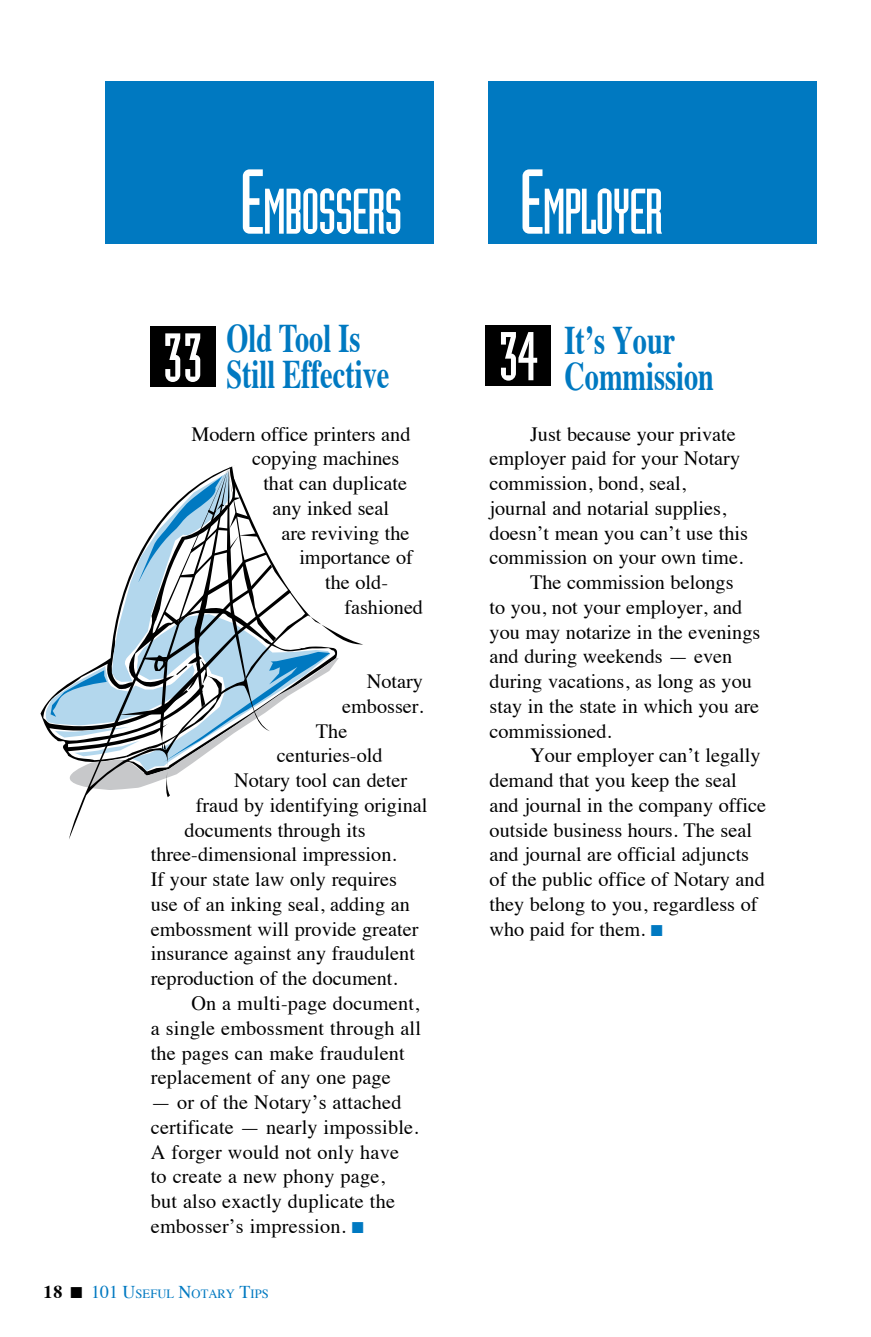
<style>
.page{position:relative;width:871px;height:1337px;background:#fff}
.page>*{position:absolute;margin:0;border:0;box-sizing:border-box;transform-origin:0 0}
.t1{font:63px "Industria Solid";letter-spacing:-.03em;color:#fff}
.t2{font:700 40.5px/36px "Times";color:#0079c1;scale:.7 1}
.t3{font:20.25px/24.8px "Times";color:#000}
.t4{font:12.6px "Times";color:#0079c1}
.s1{font-size:90px}
.s2{font-family:"Industria Solid";font-weight:400;font-size:67.5px;color:#fff}
.s3{color:#0079c1}
.s4{font-weight:700;font-size:18px;color:#000}
.s5{color:#000}
.s6{font-size:18px}
</style>
<div class="page">
<div style="left:106px;top:81px;width:328px;height:163px;background:#0079c1"></div>
<div style="left:150px;top:326px;width:66px;height:61px;background:#000"></div>
<div style="left:485px;top:325px;width:66px;height:61px;background:#000"></div>
<div style="left:489px;top:81px;width:328px;height:163px;background:#0079c1"></div>
<svg style="left:40px;top:683px;width:29px;height:74px"></svg>
<svg style="left:69px;top:466px;width:294px;height:373px"></svg>
<h1 class="t1" style="left:239px;top:177px;width:165px"><span class="s1">E</span>MBOSSERS</h1>
<h1 class="t1" style="left:519px;top:177px;width:146px"><span class="s1">E</span>MPLOYER</h1>
<h2 class="t2" style="left:226px;top:316px;width:234px;text-indent:-64px"><span class="s2">33</span> Old Tool Is<br>Still Effective</h2>
<h2 class="t2" style="left:564px;top:318px;width:215px;text-indent:-66px"><span class="s2">34</span> It’s Your<br>Commission</h2>
<p class="t3" style="left:191px;top:420px;width:221px">Modern office printers and</p>
<p class="t3" style="left:252px;top:444px;width:149px">copying machines</p>
<p class="t3" style="left:263px;top:469px;width:145px">that can duplicate</p>
<p class="t3" style="left:272px;top:494px;width:118px">any inked seal</p>
<p class="t3" style="left:281px;top:519px;width:130px">are reviving the</p>
<p class="t3" style="left:299px;top:543px;width:115px">importance of</p>
<p class="t3" style="left:325px;top:568px;width:64px">the old-</p>
<p class="t3" style="left:344px;top:593px;width:80px">fashioned</p>
<p class="t3" style="left:367px;top:667px;width:58px">Notary</p>
<p class="t3" style="left:342px;top:692px;width:83px">embosser.</p>
<p class="t3" style="left:316px;top:717px;width:33px">The</p>
<p class="t3" style="left:277px;top:741px;width:107px">centuries-old</p>
<p class="t3" style="left:234px;top:766px;width:175px">Notary tool can deter</p>
<p class="t3" style="left:196px;top:791px;width:233px">fraud by identifying original</p>
<p class="t3" style="left:184px;top:815px;width:182px">documents through its</p>
<p class="t3" style="left:151px;top:840px;width:247px">three-dimensional impression.</p>
<p class="t3" style="left:151px;top:865px;width:248px">If your state law only requires</p>
<p class="t3" style="left:151px;top:890px;width:260px">use of an inking seal, adding an</p>
<p class="t3" style="left:151px;top:914px;width:269px">embossment will provide greater</p>
<p class="t3" style="left:151px;top:939px;width:266px">insurance against any fraudulent</p>
<p class="t3" style="left:151px;top:964px;width:248px">reproduction of the document.</p>
<p class="t3" style="left:191px;top:989px;width:229px">On a multi-page document,</p>
<p class="t3" style="left:151px;top:1013px;width:272px">a single embossment through all</p>
<p class="t3" style="left:151px;top:1038px;width:255px">the pages can make fraudulent</p>
<p class="t3" style="left:151px;top:1063px;width:242px">replacement of any one page</p>
<p class="t3" style="left:151px;top:1088px;width:269px">— or of the Notary’s attached certificate — nearly impossible.<br>A forger would not only have to create a new phony page,<br>but also exactly duplicate the embosser’s impression. <span class="s3">■</span></p>
<p class="t4" style="left:43px;top:1282px;width:227px"><span class="s4">18</span> <span class="s5">■</span> <span class="s6">101 U</span>SEFUL <span class="s6">N</span>OTARY <span class="s6">T</span>IPS</p>
<p class="t3" style="left:530px;top:420px;width:207px">Just because your private</p>
<p class="t3" style="left:489px;top:444px;width:252px">employer paid for your Notary</p>
<p class="t3" style="left:489px;top:469px;width:198px">commission, bond, seal,</p>
<p class="t3" style="left:489px;top:494px;width:238px">journal and notarial supplies,</p>
<p class="t3" style="left:489px;top:519px;width:260px">doesn’t mean you can’t use this</p>
<p class="t3" style="left:489px;top:543px;width:255px">commission on your own time.</p>
<p class="t3" style="left:530px;top:568px;width:205px">The commission belongs</p>
<p class="t3" style="left:489px;top:593px;width:254px">to you, not your employer, and</p>
<p class="t3" style="left:489px;top:618px;width:272px">you may notarize in the evenings</p>
<p class="t3" style="left:489px;top:642px;width:244px">and during weekends — even</p>
<p class="t3" style="left:489px;top:667px;width:264px">during vacations, as long as you</p>
<p class="t3" style="left:489px;top:692px;width:271px">stay in the state in which you are</p>
<p class="t3" style="left:489px;top:716px;width:124px">commissioned.</p>
<p class="t3" style="left:530px;top:741px;width:232px">Your employer can’t legally</p>
<p class="t3" style="left:489px;top:766px;width:249px">demand that you keep the seal</p>
<p class="t3" style="left:489px;top:791px;width:278px">and journal in the company office</p>
<p class="t3" style="left:489px;top:815px;width:264px">outside business hours. The seal</p>
<p class="t3" style="left:489px;top:840px;width:261px">and journal are official adjuncts</p>
<p class="t3" style="left:489px;top:865px;width:277px">of the public office of Notary and</p>
<p class="t3" style="left:489px;top:890px;width:269px">they belong to you, regardless of</p>
<p class="t3" style="left:489px;top:914px;width:175px">who paid for them. <span class="s3">■</span></p>
</div>
